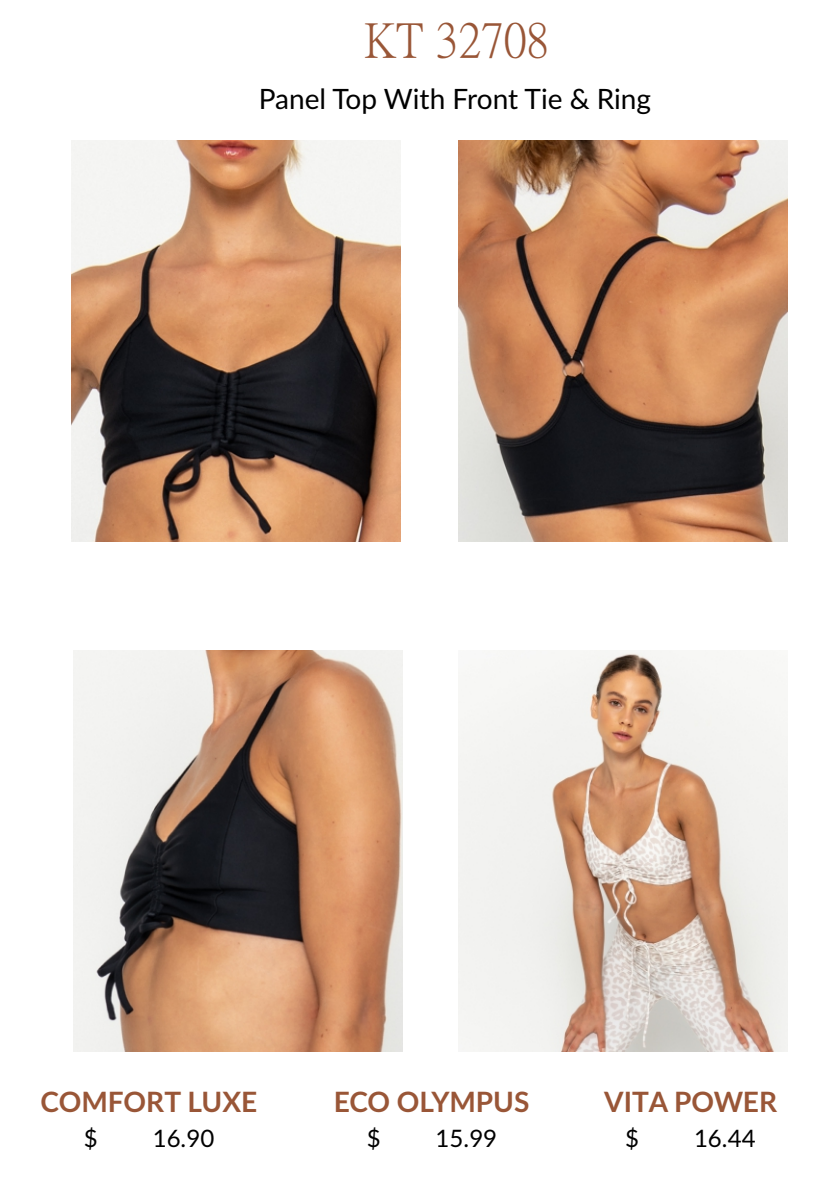
<style>
.page{position:relative;width:840px;height:1191px;background:#fff}
.page>*{position:absolute;margin:0;border:0;box-sizing:border-box;transform-origin:0 0}
.t1{font:48px "P Ming Li U Ext B";color:#995637}
.t2{font:700 28px "Lato";color:#995637}
.t3{font:28px "Lato";color:#000}
.t4{font:24px "Lato";color:#000}
</style>
<div class="page">
<img style="left:72px;top:141px;width:328px;height:401px">
<img style="left:73px;top:650px;width:329px;height:401px">
<img style="left:458px;top:141px;width:328px;height:401px">
<img style="left:458px;top:650px;width:328px;height:401px">
<h1 class="t1" style="left:363px;top:17px;width:187px">KT 32708</h1>
<p class="t3" style="left:258px;top:86px;width:393px">Panel Top With Front Tie &amp; Ring</p>
<p class="t2" style="left:41px;top:1089px;width:218px">COMFORT LUXE</p>
<p class="t2" style="left:333px;top:1089px;width:197px">ECO OLYMPUS</p>
<p class="t2" style="left:603px;top:1089px;width:174px">VITA POWER</p>
<p class="t4" style="left:84px;top:1127px;width:15px">$</p>
<p class="t4" style="left:153px;top:1127px;width:63px">16.90</p>
<p class="t4" style="left:366px;top:1127px;width:15px">$</p>
<p class="t4" style="left:435px;top:1127px;width:63px">15.99</p>
<p class="t4" style="left:625px;top:1127px;width:15px">$</p>
<p class="t4" style="left:693px;top:1127px;width:63px">16.44</p>
</div>
